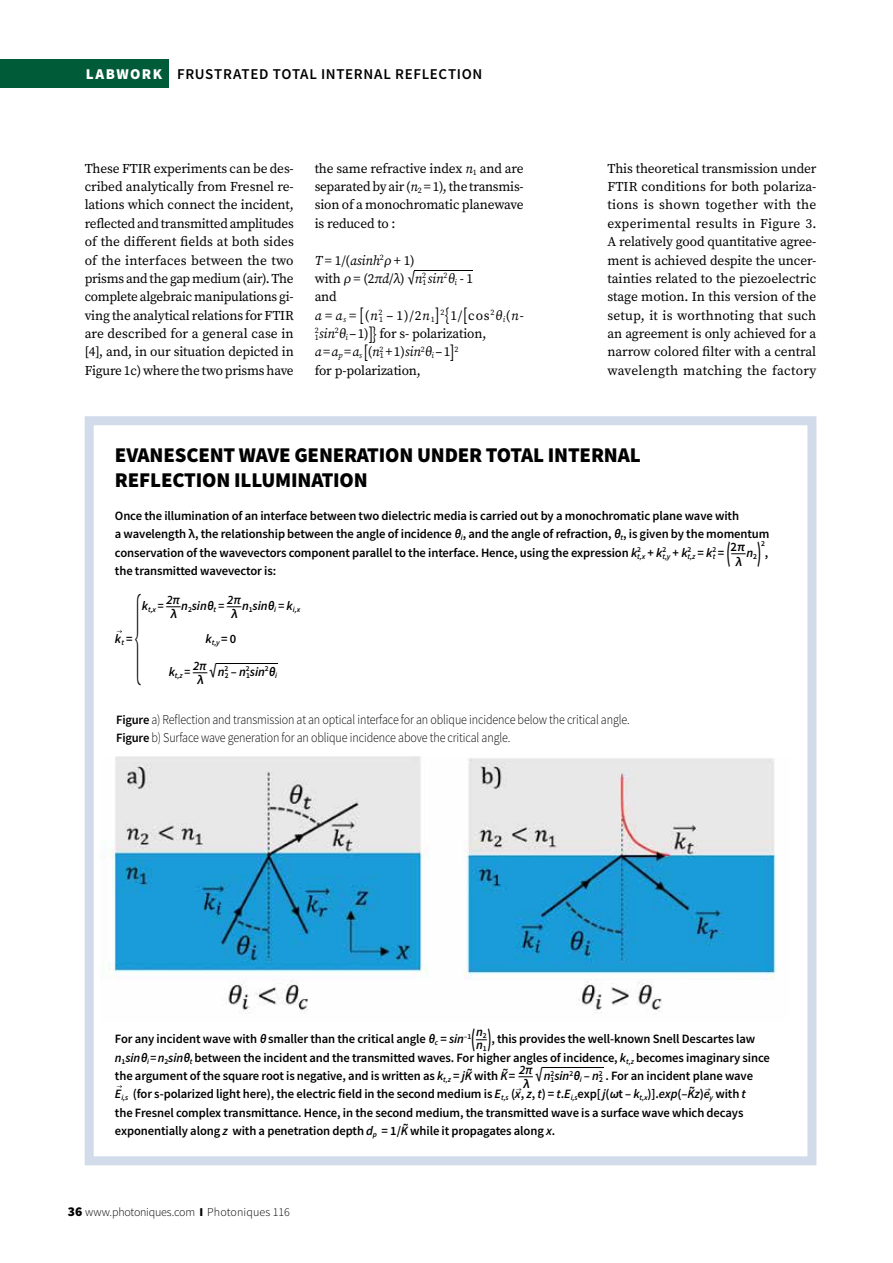
<style>
.page{position:relative;width:893px;height:1263px;background:#fff}
.page>*{position:absolute;margin:0;border:0;box-sizing:border-box;transform-origin:0 0}
.t1{font:600 28.05px "Source Sans Pro";color:#000;scale:.45 1}
.t2{font:600 25.5px "Source Sans Pro";color:#000;scale:.49 1}
.t3{font:900 21px/25.2px "Source Sans Pro";letter-spacing:-.01em;color:#000}
.t4{font:18.9px "Source Serif Pro";color:#000;scale:.71 1}
.t5{font:600 15.6px "Source Sans Pro";color:#000;scale:.81 1}
.t6{font:600 15px "Source Sans Pro";color:#000}
.t7{font:13.5px/18.3px "Source Serif Pro";letter-spacing:-.01em;color:#000;text-align:justify}
.t8{font:300 13.5px/18.3px "Source Sans Pro";letter-spacing:-.01em;color:#000;scale:.89 1}
.t9{font:13.5px "Source Serif Pro";letter-spacing:-.01em;color:#000;scale:5.94 1}
.t10{font:italic 13.5px "Source Serif Pro";color:#000}
.t11{font:600 12.75px/18.3px "Source Sans Pro";letter-spacing:-.01em;color:#000}
.t12{font:italic 600 12.75px "Source Sans Pro";letter-spacing:-.01em;color:#000}
.t13{font:600 12.75px/9px "Source Sans Pro";letter-spacing:-.01em;color:#000;scale:6.73 1}
.t14{font:300 12px "Source Sans Pro";letter-spacing:-.005em;color:#000}
.t15{font:8.1px "Source Serif Pro";color:#000}
.t16{font:italic 600 7.65px "Source Sans Pro";color:#000}
.t17{font:600 7.65px "Source Sans Pro";color:#000}
.s1{font-weight:900;color:#fff}
.s2{font-style:italic}
.s3{font-size:15.6px}
.s4{font-size:18.9px}
.s5{font-size:13.5px}
.s6{font-style:italic;font-size:13.5px}
.s7{font-size:28.05px}
.s8{font-style:normal}
.s9{font-size:12.75px}
.s10{font-style:italic;font-size:12.75px}
.s11{font-weight:600;font-size:12.75px}
.s12{font-size:25.5px}
.s13{font-weight:900;font-size:13.5px}
.s14{font-weight:900}
</style>
<div class="page">
<div style="left:0;top:60px;width:169px;height:28px;background:#005b38"></div>
<div style="left:85px;top:416px;width:731px;height:749px;border:9px solid #d1dbe9"></div>
<img style="left:101px;top:756px;width:675px;height:258px">
<p class="t6" style="left:86px;top:64px;width:110px"><span class="s1">LABWORK</span> Frustrated</p>
<p class="t6" style="left:273px;top:64px;width:10px">total</p>
<p class="t6" style="left:321px;top:64px;width:10px">internal</p>
<p class="t6" style="left:395px;top:64px;width:10px">reflection</p>
<p class="t7" style="left:85px;top:159px;width:211px">These FTIR experiments can be des&shy;cribed analytically from Fresnel re&shy;lations which connect the incident, reflected and transmitted amplitudes of the different fields at both sides of the interfaces between the two prisms and the gap medium (air). The complete algebraic manipulations gi&shy;ving the analytical relations for FTIR are described for a general case in [4], and, in our situation depicted in Figure 1c) where the two prisms have</p>
<p class="t7" style="left:315px;top:159px;width:211px">the same refractive index <span class="s2">n</span><sub>1</sub> and are separated by air (<span class="s2">n</span><sub>2</sub> = 1), the transmis&shy;sion of a monochromatic planewave is reduced to :</p>
<p class="t7" style="left:315px;top:251px;width:113px"><span class="s2">T</span> = 1/(<span class="s2">asinh</span><sup>2</sup>ρ + 1) with ρ = (2π<span class="s2">d</span>/λ) <span class="s3">√</span><span class="s2">n</span><sup>2</sup></p>
<p class="t9" style="left:411px;top:269px;width:12px">—<sup>2</sup> θ<sub>i</sub> - 1</p>
<p class="t10" style="left:422px;top:270px;width:23px"><sub>1</sub> sin</p>
<p class="t7" style="left:315px;top:288px;width:69px">and<br><span class="s2">a</span>=<span class="s2">a</span><sub>s</sub> =<span class="s4">[</span>(<span class="s2">n</span><sup>2</sup></p>
<p class="t7" style="left:379px;top:306px;width:57px"><sub>1</sub> – 1)/2<span class="s2">n</span><sub>1</sub></p>
<h3 class="t4" style="left:435px;top:302px;width:8px">]</h3>
<p class="t15" style="left:440px;top:307px;width:6px">2</p>
<p class="t7" style="left:445px;top:306px;width:80px"><span class="s4">{</span>1/<span class="s4">[</span>cos<sup>2</sup>θ<sub>i</sub>(<span class="s2">n-</span></p>
<p class="t7" style="left:315px;top:324px;width:173px"><sub>1</sub><span class="s2">sin</span><sup>2</sup>θ<sub>i</sub> –1)<span class="s4">]}</span> for s- polarization, <span class="s2">a</span>=<span class="s2">a</span><sub>p</sub>=<span class="s2">a</span><sub>s</sub></p>
<p class="t15" style="left:315px;top:325px;width:6px">2</p>
<p class="t7" style="left:380px;top:343px;width:76px"><sub>1</sub> +1)<span class="s2">sin</span><sup>2</sup>θ<sub>i</sub> –1<span class="s4">]</span></p>
<p class="t15" style="left:454px;top:344px;width:6px">2</p>
<p class="t7" style="left:315px;top:361px;width:108px">for p-polarization,</p>
<h3 class="t4" style="left:364px;top:339px;width:30px">[<span class="s5">(</span><span class="s6">n</span><sup>2</sup></h3>
<p class="t7" style="left:607px;top:159px;width:211px">This theoretical transmission under FTIR conditions for both polariza&shy;tions is shown together with the experimental results in Figure 3.<br>A relatively good quantitative agree&shy;ment is achieved despite the uncer&shy;tainties related to the piezoelectric stage motion. In this version of the setup, it is worthnoting that such an agreement is only achieved for a narrow colored filter with a central wavelength matching the factory</p>
<h3 class="t3" style="left:115px;top:442px;width:527px">EVANESCENT WAVE GENERATION UNDER TOTAL INTERNAL<br>REFLECTION ILLUMINATION</h3>
<p class="t11" style="left:115px;top:506px;width:656px">Once the illumination of an interface between two dielectric media is carried out by a monochromatic plane wave with<br>a wavelength λ, the relationship between the angle of incidence θ<sub>i</sub>, and the angle of refraction, θ<sub>t</sub>, is given by the momentum conservation of the wavevectors component parallel to the interface. Hence, using the expression <span class="s2">k</span><sup>2</sup></p>
<p class="t11" style="left:730px;top:539px;width:18px;line-height:15px;text-align:center">2π λ</p>
<h1 class="t1" style="left:757px;top:534px;width:11px">)</h1>
<p class="t17" style="left:761px;top:539px;width:5px">2</p>
<p class="t11" style="left:713px;top:543px;width:46px"><sub>t</sub> = <span class="s7">(</span>—<span class="s2">n</span><sub>2</sub></p>
<p class="t16" style="left:637px;top:551px;width:31px">t,x <sup>+</sup> <sup>k</sup><sup>2</sup></p>
<p class="t16" style="left:662px;top:551px;width:31px">t,y <sup>+</sup> <sup>k</sup><sup>2</sup></p>
<p class="t16" style="left:687px;top:551px;width:30px">t,z <sup>=</sup> <sup>k</sup><sup>2</sup></p>
<p class="t11" style="left:765px;top:543px;width:5px">,</p>
<p class="t11" style="left:115px;top:561px;width:163px">the transmitted wavevector is:</p>
<p class="t16" style="left:142px;top:604px;width:41px"><sup>k</sup>t,x <sup>=</sup> <sup>—</sup></p>
<p class="t12" style="left:166px;top:591px;width:15px">2π</p>
<p class="t11" style="left:170px;top:605px;width:10px">λ</p>
<p class="t12" style="left:227px;top:591px;width:15px">2π</p>
<p class="t11" style="left:231px;top:605px;width:10px">λ</p>
<p class="t12" style="left:181px;top:597px;width:120px">n<sub>2</sub>sin<span class="s8">θ</span><sub>t</sub> = <span class="s8">—</span>n<sub>1</sub>sin<span class="s8">θ</span><sub>i</sub> = k<sub>i,x</sub></p>
<p class="t12" style="left:115px;top:630px;width:8px">k</p>
<p class="t16" style="left:121px;top:637px;width:13px">t <sup>=</sup></p>
<p class="t16" style="left:206px;top:637px;width:32px"><sup>k</sup>t,y <sup>=</sup> <sup>0</sup></p>
<p class="t16" style="left:169px;top:670px;width:41px"><sup>k</sup>t,z <sup>=</sup> <sup>—</sup></p>
<p class="t12" style="left:193px;top:657px;width:15px">2π</p>
<p class="t11" style="left:197px;top:671px;width:10px">λ</p>
<p class="t5" style="left:209px;top:660px;width:10px">√</p>
<p class="t13" style="left:218px;top:658px;width:11px;text-indent:-5px">— <span class="s2">n</span><sup>2</sup></p>
<p class="t17" style="left:225px;top:667px;width:26px">2 <span class="s9">–</span> <span class="s10">n</span>2</p>
<p class="t12" style="left:246px;top:663px;width:33px"><sub>1</sub>sin<sup>2</sup><span class="s8">θ</span><sub>i</sub></p>
<p class="t8" style="left:116px;top:710px;width:579px"><span class="s11">Figure</span> a) Reflection and transmission at an optical interface for an oblique incidence below the critical angle.<br><span class="s11">Figure</span> b) Surface wave generation for an oblique incidence above the critical angle.</p>
<p class="t11" style="left:115px;top:1030px;width:642px">For any incident wave with θ smaller than the critical angle θ<sub>c</sub> = <span class="s2">sin</span><sup>–1</sup> —<span class="s12">)</span>, this provides the well-known Snell Descartes law</p>
<h2 class="t2" style="left:471px;top:1022px;width:33px">(<sup>n</sup><sup>2</sup></h2>
<p class="t11" style="left:115px;top:1039px;width:656px;line-height:12.3px;text-indent:361px"><span class="s2">n</span><sub>1<br></sub><span class="s2">n</span><sub>1</sub><span class="s2">sin</span>θ<sub>i</sub> <span class="s2">=n</span><sub>2</sub><span class="s2">sin</span>θ<sub>t</sub> between the incident and the transmitted waves. For higher angles of incidence, <span class="s2">k</span><sub>t,z</sub> becomes imaginary since</p>
<p class="t11" style="left:115px;top:1066px;width:421px">the argument of the square root is negative, and is written as <span class="s2">k</span><sub>t,z</sub> = <span class="s2">jK</span> with <span class="s2">K</span>= —</p>
<p class="t11" style="left:470px;top:1059px;width:6px">̴</p>
<p class="t11" style="left:505px;top:1059px;width:6px">̴</p>
<p class="t12" style="left:519px;top:1061px;width:15px">2π</p>
<p class="t11" style="left:523px;top:1075px;width:10px">λ</p>
<p class="t5" style="left:535px;top:1064px;width:10px">√</p>
<p class="t13" style="left:544px;top:1062px;width:11px;text-indent:-5px">— <span class="s2">n</span><sup>2</sup></p>
<p class="t12" style="left:551px;top:1067px;width:54px"><sub>1</sub>sin<sup>2</sup><span class="s8">θ</span><sub>i</sub> <span class="s8">–</span> n<sup>2</sup></p>
<p class="t11" style="left:115px;top:1066px;width:640px;text-indent:484px"><sub>2</sub> . For an incident plane wave<br><span class="s2">E</span><sub>i,s</sub> (for s-polarized light here), the electric field in the second medium is <span class="s2">E</span><sub>t,s</sub> (<span class="s2">x</span>, <span class="s2">z</span>, <span class="s2">t</span>) = <span class="s2">t</span>.<span class="s2">E</span><sub>i,s</sub>exp[<span class="s2">j</span>(ωt – <span class="s2">k</span><sub>t,x</sub>)].<span class="s2">exp</span>(–<span class="s2">Kz</span>)<span class="s2">e</span><sub>y</sub> with <span class="s2">t</span></p>
<p class="t11" style="left:692px;top:1077px;width:6px">̴</p>
<p class="t11" style="left:115px;top:1103px;width:630px">the Fresnel complex transmittance. Hence, in the second medium, the transmitted wave is a surface wave which decays exponentially along <span class="s2">z</span> with a penetration depth <span class="s2">d</span><sub>p</sub> = 1/<span class="s2">K</span> while it propagates along <span class="s2">x</span>.</p>
<p class="t11" style="left:406px;top:1114px;width:6px">̴</p>
<p class="t14" style="left:68px;top:1205px;width:224px"><span class="s13">36</span> www.photoniques.com <span class="s14">I</span> Photoniques 116</p>
</div>
